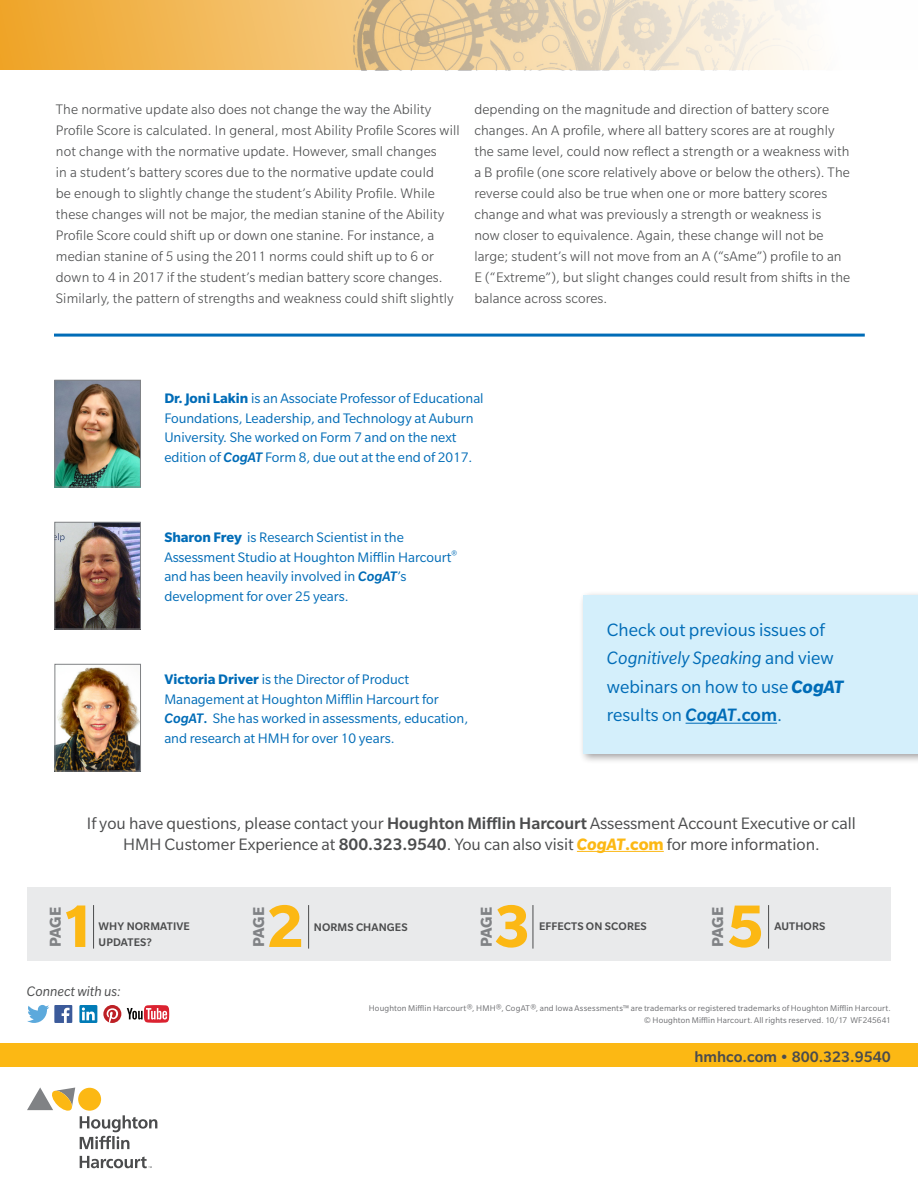
<style>
.page{position:relative;width:918px;height:1188px;background:#fff}
.page>*{position:absolute;margin:0;border:0;box-sizing:border-box;transform-origin:0 0}
.t1{font:700 65.25px "Slate Pro";color:#fcb814}
.Blue_Body{font:19.5px/28.5px "Slate Pro";color:#006cb7}
.Blue_Body-2{font:18px/20.2px "Slate Pro";color:#4b4c4d;text-align:center}
.t2{font:700 17.1px "Slate Pro";letter-spacing:-.025em;color:#808285}
.t3{font:500 16.5px "Slate Pro";color:#4b4c4d}
.Body_Copy{font:300 15px/21px "Slate Pro";letter-spacing:.01em;color:#4b4c4d}
.Blue_Body-3{font:15px/19.5px "Slate Pro";color:#006cb7}
.copyright{font:italic 15px "Slate Pro";color:#4b4c4d}
.t4{font:500 12px/16.4px "Slate Pro";letter-spacing:.01em;color:#4b4c4d}
.t5{font:9px/12px "Slate Pro";letter-spacing:.015em;color:#6c6d70;text-align:right}
.s1{font-weight:700}
.s2{font-weight:500;font-style:italic}
.s3{font-weight:500}
.s4{font-style:italic}
.s5{font-weight:700;font-style:italic}
.s6{font-weight:700;font-style:italic;color:#fcb814}
.s7{font-weight:700;color:#fcb814}
</style>
<div class="page">
<svg style="left:0;top:0;width:309px;height:70px;background:#f1b44e"></svg>
<img style="left:56px;top:382px;width:83px;height:103px">
<div style="left:54px;top:380px;width:87px;height:107px;border:1px solid #808285"></div>
<img style="left:56px;top:524px;width:83px;height:103px">
<div style="left:54px;top:522px;width:87px;height:107px;border:1px solid #808285"></div>
<hr style="left:577px;top:851px;width:87px;height:1px;background:#fcb814">
<svg style="left:127px;top:1005px;width:42px;height:18px"></svg>
<svg style="left:27px;top:1005px;width:22px;height:18px"></svg>
<div style="left:54px;top:1005px;width:18px;height:18px;background:#3b5a9a"></div>
<svg style="left:62px;top:1008px;width:8px;height:15px"></svg>
<div style="left:79px;top:1005px;width:18px;height:18px;background:#007bb6"></div>
<svg style="left:82px;top:1007px;width:13px;height:13px"></svg>
<svg style="left:103px;top:1005px;width:18px;height:18px"></svg>
<svg style="left:27px;top:1087px;width:130px;height:62px"></svg>
<svg style="left:80px;top:1156px;width:72px;height:12px"></svg>
<div style="left:0;top:1043px;width:918px;height:24px;background:#fcb814"></div>
<hr style="left:54px;top:334px;width:811px;height:3px;background:#006cb7">
<div style="left:579px;top:590px;width:339px;height:174px;background:#231f20;opacity:.43"></div>
<div style="left:584px;top:595px;width:334px;height:159px;background:#d4effb"></div>
<hr style="left:686px;top:723px;width:91px;height:1px;background:#006cb7">
<img style="left:56px;top:667px;width:83px;height:103px">
<div style="left:54px;top:664px;width:87px;height:108px;border:1px solid #808285"></div>
<div style="left:27px;top:888px;width:864px;height:73px;background:#e9eaeb"></div>
<hr style="left:93px;top:905px;width:1px;height:44px;background:#4b4c4d">
<hr style="left:308px;top:905px;width:1px;height:44px;background:#4b4c4d">
<hr style="left:533px;top:905px;width:1px;height:44px;background:#4b4c4d">
<hr style="left:768px;top:905px;width:1px;height:44px;background:#4b4c4d">
<p class="Body_Copy" style="left:56px;top:98px;width:405px">The normative update also does not change the way the Ability Profile Score is calculated. In general, most Ability Profile Scores will not change with the normative update. However, small changes<br>in a student’s battery scores due to the normative update could<br>be enough to slightly change the student’s Ability Profile. While these changes will not be major, the median stanine of the Ability Profile Score could shift up or down one stanine. For instance, a median stanine of 5 using the 2011 norms could shift up to 6 or down to 4 in 2017 if the student’s median battery score changes.<br>Similarly, the pattern of strengths and weakness could shift slightly</p>
<p class="Body_Copy" style="left:474px;top:98px;width:377px">depending on the magnitude and direction of battery score changes. An A profile, where all battery scores are at roughly the same level, could now reflect a strength or a weakness with a B profile (one score relatively above or below the others). The reverse could also be true when one or more battery scores change and what was previously a strength or weakness is now closer to equivalence. Again, these change will not be large; student’s will not move from an A (“sAme”) profile to an E (“Extreme”), but slight changes could result from shifts in the balance across scores.</p>
<p class="Blue_Body-3" style="left:164px;top:388px;width:321px"><span class="s1">Dr. Joni Lakin</span> is an Associate Professor of Educational Foundations, Leadership, and Technology at Auburn University. She worked on Form 7 and on the next edition of <span class="s2">CogAT</span> Form 8, due out at the end of 2017.</p>
<p class="Blue_Body-3" style="left:164px;top:528px;width:294px"><span class="s1">Sharon Frey</span> is Research Scientist in the Assessment Studio at Houghton Mifflin Harcourt<sup>® </sup>and has been heavily involved in <span class="s2">CogAT</span>’s development for over 25 years.</p>
<p class="Blue_Body-3" style="left:164px;top:670px;width:305px"><span class="s1">Victoria Driver</span> is the Director of Product Management at Houghton Mifflin Harcourt for <span class="s2">CogAT</span><span class="s3">.</span> She has worked in assessments, education, and research at HMH for over 10 years.</p>
<p class="Blue_Body" style="left:607px;top:615px;width:238px">Check out previous issues of<br><span class="s4">Cognitively Speaking</span> and view webinars on how to use <span class="s5">CogAT </span>results on <span class="s2">CogAT</span><span class="s3">.com</span>.</p>
<p class="Blue_Body-2" style="left:87px;top:813px;width:771px">If you have questions, please contact your <span class="s3">Houghton Mifflin Harcourt</span> Assessment Account Executive or call<br>HMH Customer Experience at <span class="s3">800.323.9540</span>. You can also visit <span class="s6">CogAT</span><span class="s7">.com</span> for more information.</p>
<p class="t1" style="left:59px;top:890px;width:39px">1</p>
<p class="t1" style="left:267px;top:890px;width:39px">2</p>
<p class="t1" style="left:494px;top:890px;width:39px">3</p>
<p class="t1" style="left:727px;top:890px;width:39px">5</p>
<p class="t2" style="left:46px;top:947px;width:41px;rotate:-90deg">PAGE</p>
<p class="t2" style="left:249px;top:947px;width:41px;rotate:-90deg">PAGE</p>
<p class="t2" style="left:477px;top:947px;width:41px;rotate:-90deg">PAGE</p>
<p class="t2" style="left:708px;top:947px;width:41px;rotate:-90deg">PAGE</p>
<p class="t4" style="left:99px;top:918px;width:93px">WHY NORMATIVE<br>UPDATES?</p>
<p class="t4" style="left:539px;top:918px;width:109px">EFFECTS ON SCORES</p>
<p class="t4" style="left:314px;top:919px;width:95px">NORMS CHANGES</p>
<p class="t4" style="left:774px;top:918px;width:52px">AUTHORS</p>
<p class="copyright" style="left:27px;top:984px;width:95px">Connect with us:</p>
<p class="t5" style="left:369px;top:1002px;width:524px">Houghton Mifflin Harcourt®, HMH®, CogAT®, and Iowa Assessments™ are trademarks or registered trademarks of Houghton Mifflin Harcourt. © Houghton Mifflin Harcourt. All rights reserved. 10/17 WF245641</p>
<p class="t3" style="left:694px;top:1048px;width:198px">hmhco.com • 800.323.9540</p>
</div>
